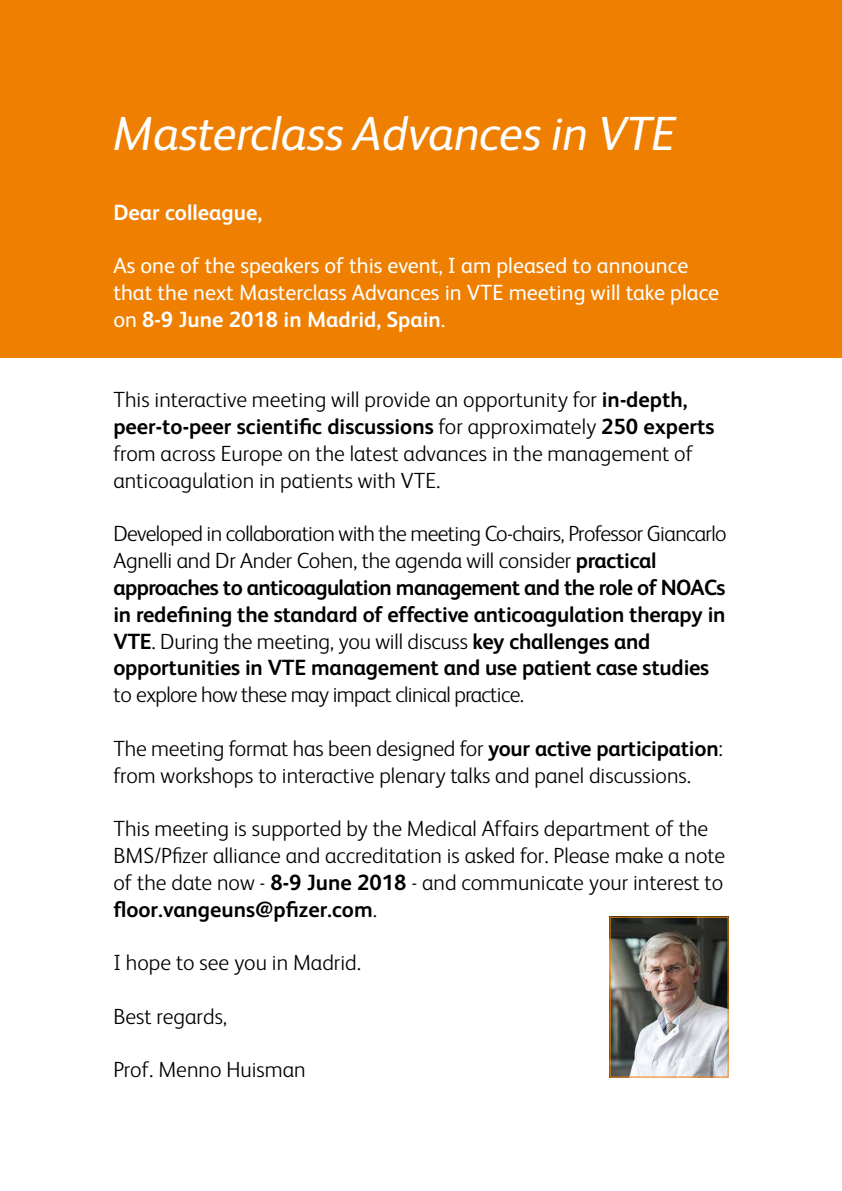
<style>
.page{position:relative;width:842px;height:1191px;background:#fff}
.page>*{position:absolute;margin:0;border:0;box-sizing:border-box;transform-origin:0 0}
.t1{font:italic 48px "FS Albert";letter-spacing:-.01em;color:#fff}
.t2{font:300 22px/26.8px "FS Albert";color:#000}
.t3{font:700 22px/26.8px "FS Albert";letter-spacing:-.01em;color:#000}
.t4{font:22px/26.8px "FS Albert";color:#fff}
.t5{font:300 22px "FS Albert";letter-spacing:-.03em;color:#000}
.t6{font:700 22px "FS Albert";color:#fff}
.s1{font-weight:700}
.s2{font-weight:300}
</style>
<div class="page">
<div style="left:0;top:0;width:842px;height:357px;background:#ee7f00"></div>
<img style="left:612px;top:918px;width:115px;height:157px">
<h1 class="t1" style="left:113px;top:101px;width:565px">Masterclass Advances in VTE</h1>
<p class="t6" style="left:113px;top:197px;width:150px">Dear colleague,</p>
<p class="t4" style="left:113px;top:251px;width:607px">As one of the speakers of this event, I am pleased to announce that the next Masterclass Advances in VTE meeting will take place on <span class="s1">8-9 June 2018 in Madrid, Spain</span>.</p>
<p class="t2" style="left:113px;top:385px;width:603px">This interactive meeting will provide an opportunity for <span class="s1">in-depth, peer-to-peer scientific discussions</span> for approximately <span class="s1">250 experts </span>from across Europe on the latest advances in the management of anticoagulation in patients with VTE.</p>
<p class="t3" style="left:113px;top:519px;width:615px"><span class="s2">Developed in collaboration with the meeting Co-chairs, Professor Giancarlo Agnelli and Dr Ander Cohen, the agenda will consider</span> practical approaches to anticoagulation management and the role of NOACs in redefining the standard of effective anticoagulation therapy in VTE<span class="s2">. During the meeting, you will discuss</span> key challenges and opportunities in VTE management and use patient case studies</p>
<p class="t5" style="left:113px;top:680px;width:412px">to explore how these may impact clinical practice.</p>
<p class="t2" style="left:113px;top:734px;width:611px">The meeting format has been designed for <span class="s1">your active participation</span>: from workshops to interactive plenary talks and panel discussions.</p>
<p class="t2" style="left:113px;top:814px;width:613px">This meeting is supported by the Medical Affairs department of the BMS/Pfizer alliance and accreditation is asked for. Please make a note of the date now - <span class="s1">8-9 June 2018</span> - and communicate your interest to <span class="s1">floor.vangeuns@pfizer.com</span>.</p>
<p class="t2" style="left:113px;top:948px;width:249px">I hope to see you in Madrid.</p>
<p class="t2" style="left:113px;top:1002px;width:115px">Best regards,</p>
<p class="t2" style="left:113px;top:1055px;width:194px">Prof. Menno Huisman</p>
</div>
